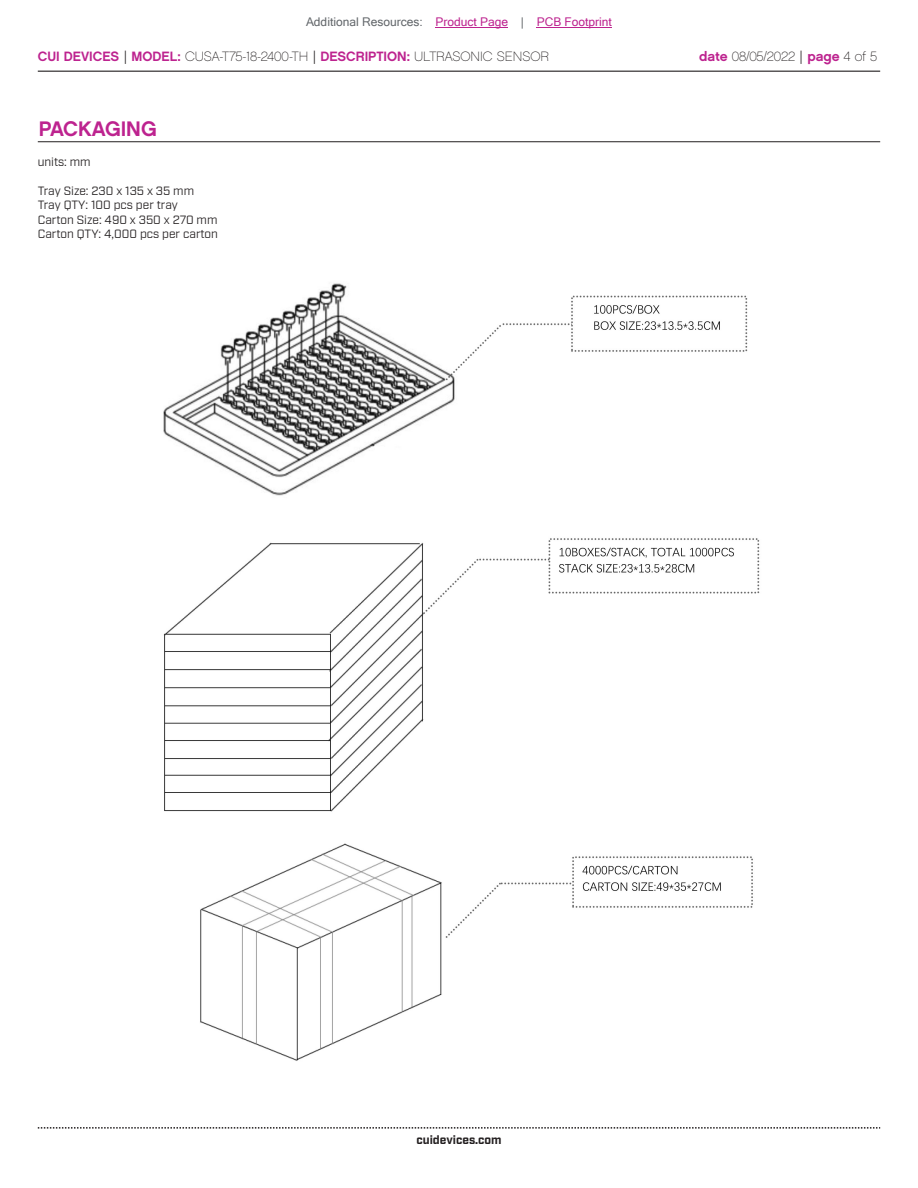
<style>
.page{position:relative;width:918px;height:1188px;background:#fff}
.page>*{position:absolute;margin:0;border:0;box-sizing:border-box;transform-origin:0 0}
.t1{font:21px "Chalet New York Nineteen Sixty";color:#bd238f}
.t2{font:13.5px "Chalet Paris Nineteen Sixty";color:#231f20}
.t3{font:12px/14.4px "Industry";color:#231f20}
.t4{font:12px "Microsoft Sans Serif";color:#bd238f}
.t5{font:700 12px "Industry";color:#231f20}
.s1{color:#63676b}
.s2{font-family:"Chalet New York Nineteen Sixty";color:#bd238f}
.s3{font-family:"Industry"}
</style>
<div class="page">
<hr style="left:38px;top:71px;width:842px;height:1px;background:#231f20">
<svg style="left:38px;top:1127px;width:842px;height:2px"></svg>
<hr style="left:38px;top:141px;width:842px;height:1px;background:#231f20">
<img style="left:163px;top:283px;width:597px;height:778px">
<hr style="left:436px;top:27px;width:72px;height:1px;background:#bd238f">
<hr style="left:537px;top:27px;width:75px;height:1px;background:#bd238f">
<p class="t4" style="left:306px;top:15px;width:307px"><span class="s1">Additional Resources:</span> Product Page <span class="s1">|</span> PCB Footprint</p>
<p class="t2" style="left:38px;top:48px;width:513px"><span class="s2">CUI DEVICES</span> <span class="s3">|</span> <span class="s2">MODEL:</span> CUSA-T75-18-2400-TH <span class="s3">|</span> <span class="s2">DESCRIPTION:</span> ULTRASONIC SENSOR</p>
<p class="t2" style="left:699px;top:48px;width:179px"><span class="s2">date</span> 08/05/2022 <span class="s3">|</span> <span class="s2">page</span> 4 of 5</p>
<h1 class="t1" style="left:39px;top:115px;width:119px">PACKAGING</h1>
<p class="t3" style="left:38px;top:155px;width:54px">units: mm</p>
<p class="t3" style="left:38px;top:184px;width:182px">Tray Size: 230 x 135 x 35 mm<br>Tray QTY: 100 pcs per tray<br>Carton Size: 490 x 350 x 270 mm<br>Carton QTY: 4,000 pcs per carton</p>
<p class="t5" style="left:416px;top:1132px;width:87px">cuidevices.com</p>
</div>
